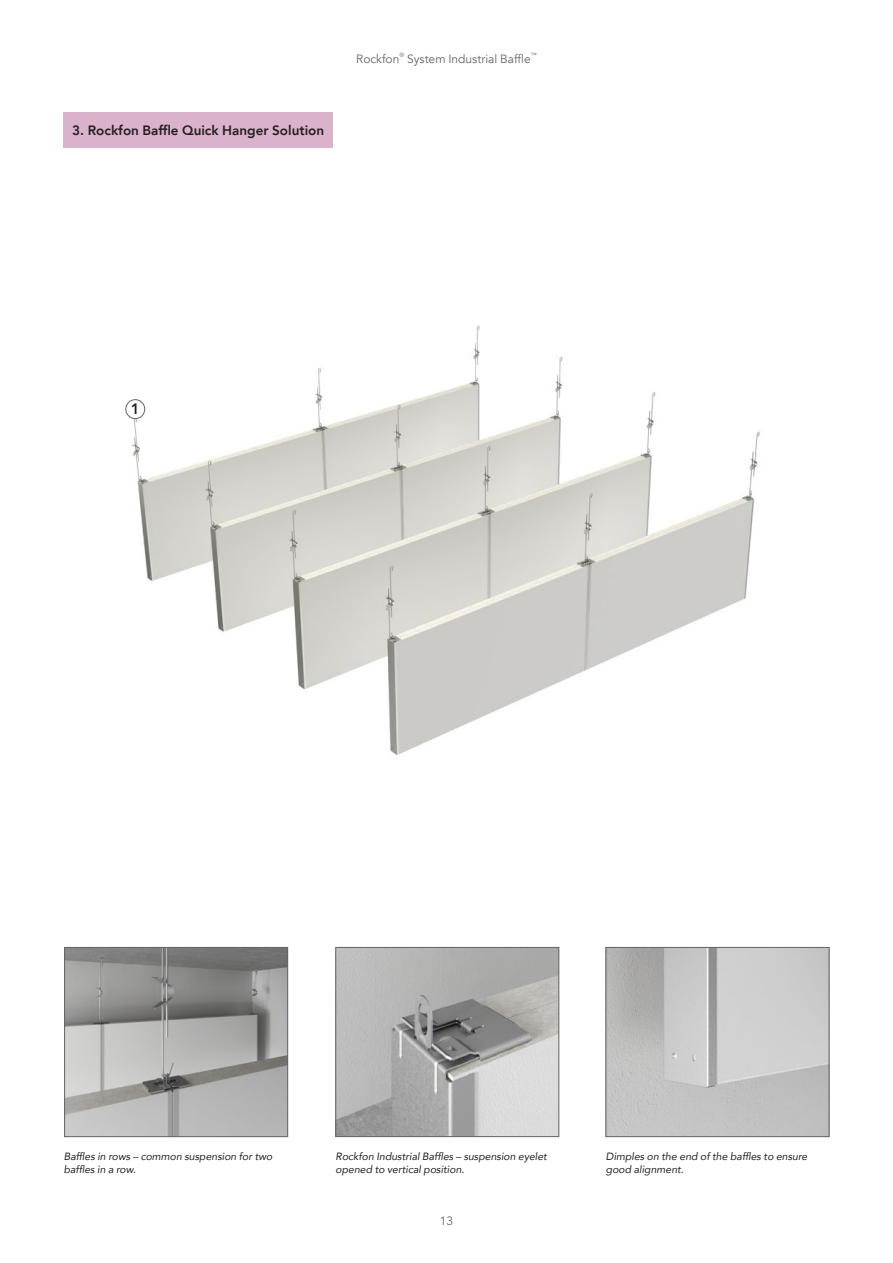
<style>
.page{position:relative;width:893px;height:1263px;background:#fff}
.page>*{position:absolute;margin:0;border:0;box-sizing:border-box;transform-origin:0 0}
.t1{font:800 15px "Avenir";color:#231f20}
.t2{font:800 13.5px "Avenir";color:#231f20}
.t3{font:12px "Avenir";color:#636466}
.t4{font:italic 10.5px/12.6px "Avenir";color:#231f20}
.t5{font:6px "Avenir";color:#636466}
</style>
<div class="page">
<img style="left:66px;top:949px;width:220px;height:186px">
<div style="left:64px;top:947px;width:224px;height:190px;border:1px solid #636466"></div>
<img style="left:608px;top:949px;width:219px;height:186px">
<div style="left:606px;top:947px;width:223px;height:190px;border:1px solid #636466"></div>
<img style="left:338px;top:949px;width:219px;height:186px">
<div style="left:336px;top:947px;width:223px;height:190px;border:1px solid #636466"></div>
<img style="left:125px;top:325px;width:635px;height:431px">
<div style="left:126px;top:400px;width:19px;height:19px;background:#fff;border-radius:50%"></div>
<div style="left:126px;top:399px;width:19px;height:20px;border:1px solid #636466;border-radius:50%"></div>
<div style="left:64px;top:113px;width:269px;height:35px;background:#dbb2cb"></div>
<p class="t2" style="left:72px;top:120px;width:253px">3. Rockfon Baffle Quick Hanger Solution</p>
<p class="t3" style="left:356px;top:52px;width:45px">Rockfon</p>
<p class="t5" style="left:399px;top:51px;width:6px">®</p>
<p class="t3" style="left:407px;top:52px;width:125px">System Industrial Baffle</p>
<p class="t5" style="left:531px;top:51px;width:7px">™</p>
<h1 class="t1" style="left:131px;top:398px;width:10px">1</h1>
<p class="t4" style="left:336px;top:1150px;width:213px">Rockfon Industrial Baffles – suspension eyelet opened to vertical position.</p>
<p class="t4" style="left:64px;top:1150px;width:210px">Baffles in rows – common suspension for two baffles in a row.</p>
<p class="t4" style="left:606px;top:1150px;width:203px">Dimples on the end of the baffles to ensure good alignment.</p>
<p class="t3" style="left:440px;top:1213px;width:15px">13</p>
</div>
